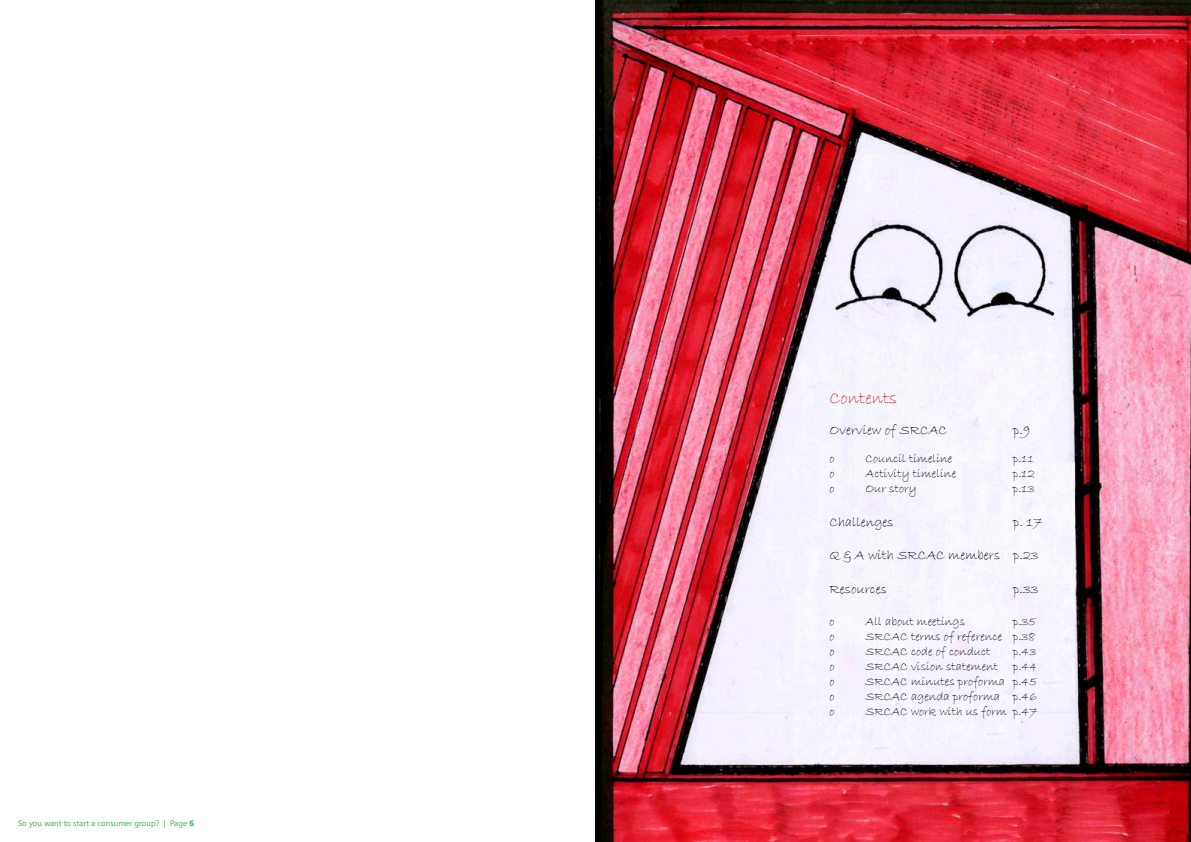
<style>
.page{position:relative;width:1191px;height:842px;background:#fff}
.page>*{position:absolute;margin:0;border:0;box-sizing:border-box;transform-origin:0 0}
.t1{font:18px "Bradley Hand ITC";color:#d2232a}
.t2{font:14px "Bradley Hand ITC";color:#000}
.t3{font:12.5px "Bradley Hand ITC";color:#000}
.t4{font:8px "Nirmala UI";color:#41ad49}
.s1{font-weight:700}
</style>
<div class="page">
<img style="left:595px;top:0;width:596px;height:842px">
<p class="t4" style="left:18px;top:817px;width:177px">So you want to start a consumer group? | Page <span class="s1">6</span></p>
<h1 class="t1" style="left:829px;top:386px;width:69px">Contents</h1>
<p class="t2" style="left:829px;top:421px;width:119px">Overview of SRCAC</p>
<p class="t2" style="left:1013px;top:421px;width:19px">p.9</p>
<p class="t3" style="left:829px;top:451px;width:7px">o</p>
<p class="t3" style="left:865px;top:451px;width:88px">Council timeline</p>
<p class="t3" style="left:1012px;top:451px;width:22px">p.11</p>
<p class="t3" style="left:829px;top:466px;width:7px">o</p>
<p class="t3" style="left:865px;top:466px;width:92px">Activity timeline</p>
<p class="t3" style="left:1012px;top:466px;width:23px">p.12</p>
<p class="t3" style="left:829px;top:481px;width:7px">o</p>
<p class="t3" style="left:865px;top:481px;width:53px">Our story</p>
<p class="t3" style="left:1012px;top:481px;width:23px">p.13</p>
<p class="t2" style="left:829px;top:513px;width:66px">Challenges</p>
<p class="t2" style="left:1013px;top:513px;width:31px">p. 17</p>
<p class="t2" style="left:829px;top:546px;width:211px">Q &amp; A with SRCAC members p.23</p>
<p class="t2" style="left:829px;top:580px;width:59px">Resources</p>
<p class="t2" style="left:1013px;top:580px;width:27px">p.33</p>
<p class="t3" style="left:829px;top:613px;width:7px">o</p>
<p class="t3" style="left:865px;top:613px;width:101px">All about meetings</p>
<p class="t3" style="left:1012px;top:613px;width:24px">p.35</p>
<p class="t3" style="left:829px;top:628px;width:7px">o</p>
<p class="t3" style="left:865px;top:628px;width:171px">SRCAC terms of reference p.38</p>
<p class="t3" style="left:829px;top:643px;width:7px">o</p>
<p class="t3" style="left:865px;top:643px;width:126px">SRCAC code of conduct</p>
<p class="t3" style="left:1012px;top:643px;width:25px">p.43</p>
<p class="t3" style="left:829px;top:658px;width:7px">o</p>
<p class="t3" style="left:865px;top:658px;width:173px">SRCAC vision statement p.44</p>
<p class="t3" style="left:829px;top:673px;width:7px">o</p>
<p class="t3" style="left:865px;top:673px;width:172px">SRCAC minutes proforma p.45</p>
<p class="t3" style="left:829px;top:688px;width:7px">o</p>
<p class="t3" style="left:865px;top:688px;width:173px">SRCAC agenda proforma p.46</p>
<p class="t3" style="left:829px;top:703px;width:7px">o</p>
<p class="t3" style="left:865px;top:703px;width:173px">SRCAC work with us form p.47</p>
</div>
